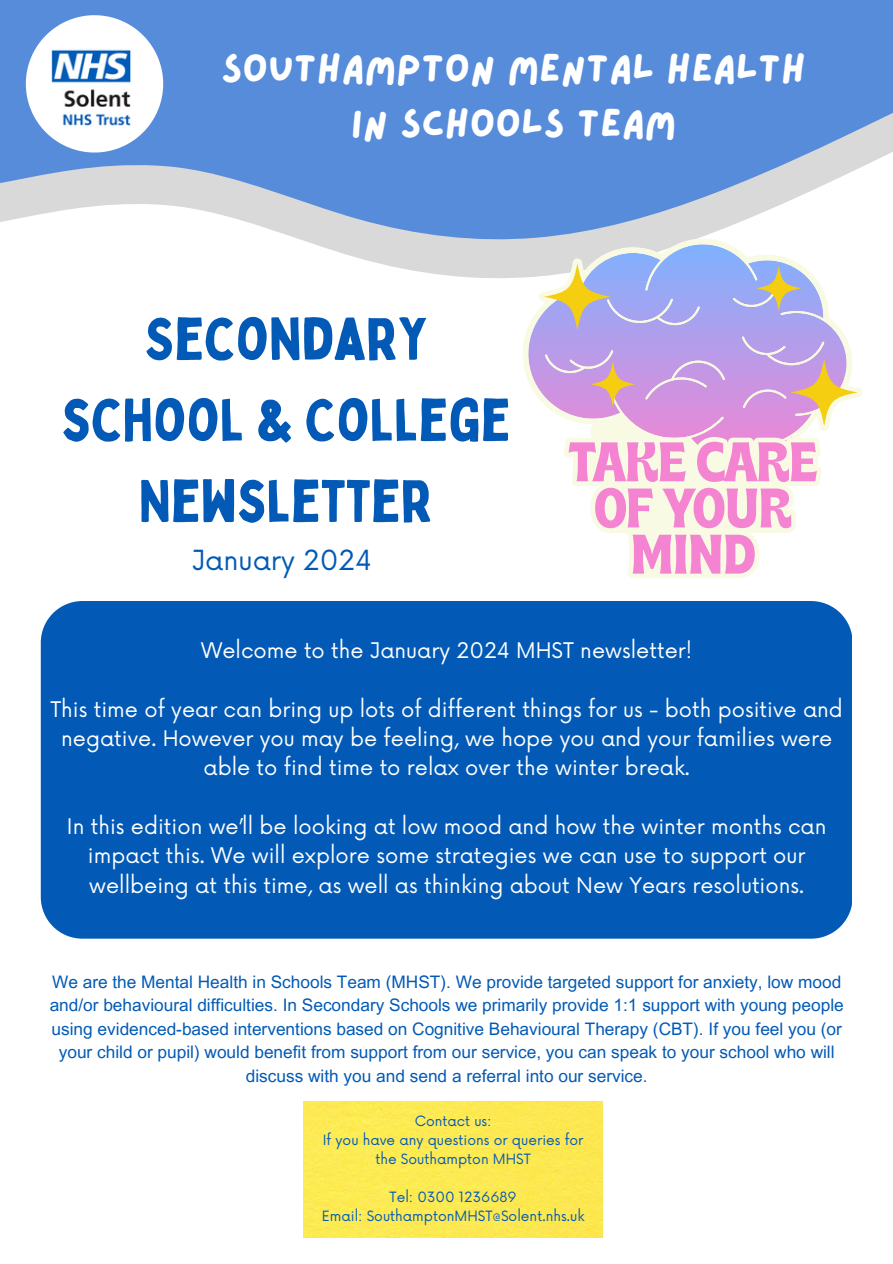
<style>
.page{position:relative;width:893px;height:1264px;background:#fff}
.page>*{position:absolute;margin:0;border:0;box-sizing:border-box;transform-origin:0 0}
.t1{font:58.65px/81px "Bobby Jones";color:#025ab6;text-align:center}
.t2{font:39.75px/55.2px "Lazydog";color:#fff;text-align:center}
.t3{font:27px "Now";color:#025ab6}
.t4{font:21px/29.2px "Now";color:#fff;text-align:center}
.t5{font:17.25px/23.7px "Arial MT Pro";color:#025ab6;text-align:center}
.t6{font:13.8px/18.9px "Now";color:#025ab6;text-align:center}
</style>
<div class="page">
<svg style="left:311px;top:243px;width:211px;height:35px;fill:#d9d9d9"></svg>
<svg style="left:0;top:0;width:892px;height:243px;fill:#578cdb"></svg>
<svg style="left:26px;top:15px;width:137px;height:137px"></svg>
<img style="left:48px;top:45px;width:85px;height:84px">
<div style="left:41px;top:601px;width:811px;height:337px;background:#025ab6"></div>
<img style="left:303px;top:1101px;width:300px;height:136px">
<svg style="left:522px;top:238px;width:340px;height:235px"></svg>
<svg style="left:526px;top:242px;width:322px;height:222px"></svg>
<svg style="left:543px;top:263px;width:314px;height:163px"></svg>
<svg style="left:563px;top:437px;width:258px;height:141px"></svg>
<p class="t2" style="left:221px;top:42px;width:586px">SOUTHAMPTON MENTAL HEALTH<br>IN SCHOOLS TEAM</p>
<p class="t1" style="left:144px;top:297px;width:285px">SECONDARY</p>
<p class="t1" style="left:61px;top:378px;width:451px">SCHOOL &amp; COLLEGE<br>NEWSLETTER</p>
<p class="t3" style="left:192px;top:545px;width:181px">January 2024</p>
<p class="t4" style="left:201px;top:637px;width:492px">Welcome to the January 2024 MHST newsletter!</p>
<p class="t4" style="left:50px;top:695px;width:794px">This time of year can bring up lots of different things for us - both positive and negative. However you may be feeling, we hope you and your families were able to find time to relax over the winter break.</p>
<p class="t4" style="left:67px;top:812px;width:761px">In this edition we’ll be looking at low mood and how the winter months can impact this. We will explore some strategies we can use to support our wellbeing at this time, as well as thinking about New Years resolutions.</p>
<p class="t5" style="left:50px;top:971px;width:795px">We are the Mental Health in Schools Team (MHST). We provide targeted support for anxiety, low mood and/or behavioural difficulties. In Secondary Schools we primarily provide 1:1 support with young people using evidenced-based interventions based on Cognitive Behavioural Therapy (CBT). If you feel you (or your child or pupil) would benefit from support from our service, you can speak to your school who will discuss with you and send a referral into our service.</p>
<p class="t6" style="left:415px;top:1112px;width:78px">Contact us:</p>
<p class="t6" style="left:323px;top:1131px;width:262px">If you have any questions or queries for the Southampton MHST</p>
<p class="t6" style="left:389px;top:1188px;width:129px">Tel: 0300 1236689</p>
<p class="t6" style="left:322px;top:1207px;width:264px">Email: SouthamptonMHST@Solent.nhs.uk</p>
</div>
